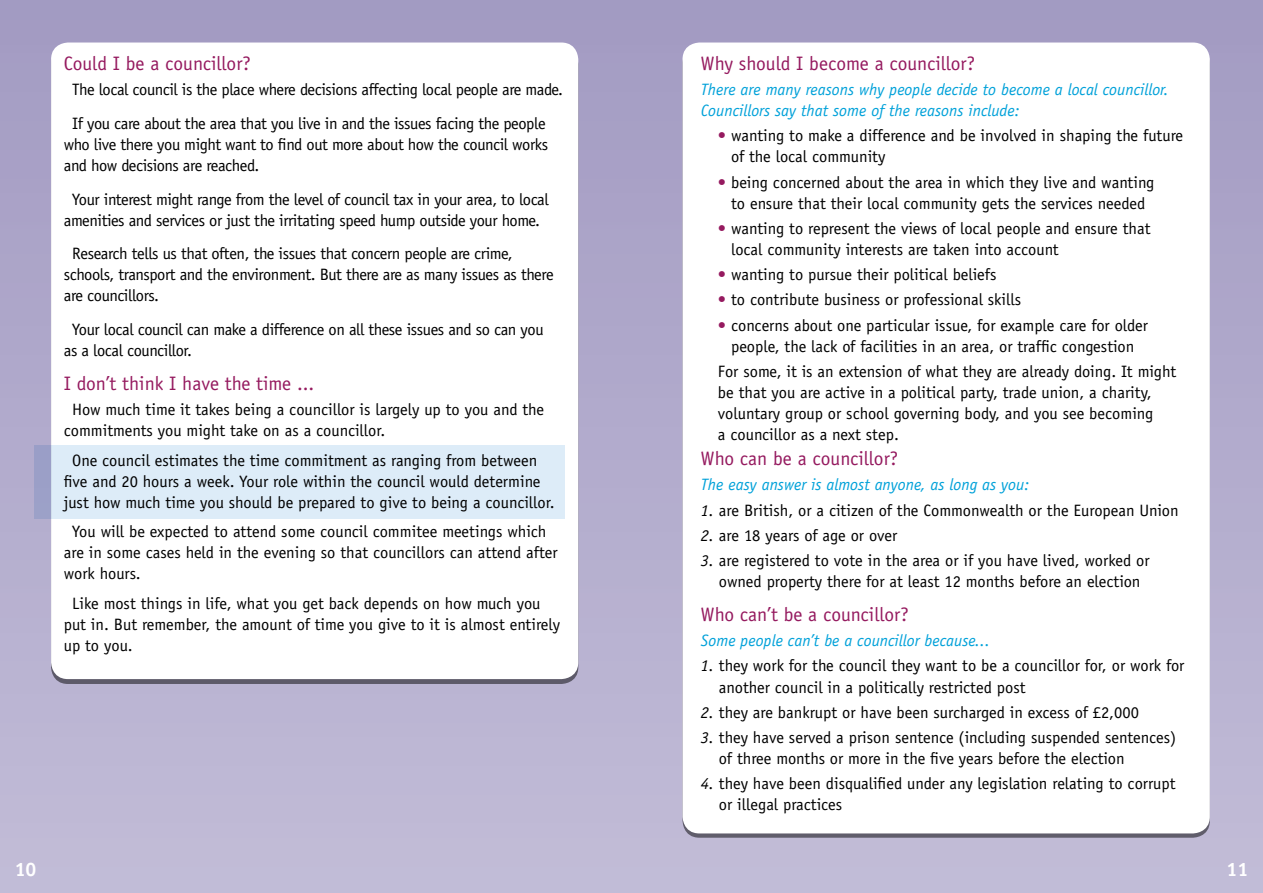
<style>
.page{position:relative;width:1263px;height:893px;background:#fff}
.page>*{position:absolute;margin:0;border:0;box-sizing:border-box;transform-origin:0 0}
.t1{font:19.5px "Officina Sans";color:#951a5f}
.t2{font:700 19.5px "Officina Sans";color:#fff}
.t3{font:16.5px/21px "Officina Sans";color:#000}
.t4{font:16.5px/21px "Officina Sans";letter-spacing:-.025em;color:#000}
.t5{font:italic 16.5px/21px "Officina Sans";color:#00a1d9}
.s1{color:#951a5f}
.s2{font-style:italic}
</style>
<div class="page">
<div style="left:0;top:0;width:1263px;height:893px;background:linear-gradient(to bottom,#a39bc3,#c0bbd5)"></div>
<div style="left:682px;top:43px;width:528px;height:790px;background:#fff;border-radius:17px"></div>
<div style="left:51px;top:43px;width:527px;height:636px;background:#fff;border-radius:17px"></div>
<div style="left:34px;top:446px;width:531px;height:73px;background:#ddecf8"></div>
<p class="t1" style="left:64px;top:52px;width:189px">Could I be a councillor?</p>
<p class="t4" style="left:72px;top:73px;width:492px;line-height:33.8px">The local council is the place where decisions affecting local people are made.<br>If you care about the area that you live in and the issues facing the people</p>
<p class="t4" style="left:64px;top:134px;width:486px">who live there you might want to find out more about how the council works and how decisions are reached.</p>
<p class="t4" style="left:64px;top:189px;width:486px;text-align:center">Your interest might range from the level of council tax in your area, to local amenities and services or just the irritating speed hump outside your home.</p>
<p class="t4" style="left:64px;top:243px;width:491px;text-indent:8px">Research tells us that often, the issues that concern people are crime, schools, transport and the environment. But there are as many issues as there are councillors.</p>
<p class="t4" style="left:64px;top:319px;width:481px;text-indent:8px">Your local council can make a difference on all these issues and so can you as a local councillor.</p>
<p class="t1" style="left:64px;top:372px;width:252px">I don’t think I have the time ...</p>
<p class="t3" style="left:64px;top:399px;width:482px;text-indent:8px">How much time it takes being a councillor is largely up to you and the commitments you might take on as a councillor.</p>
<p class="t3" style="left:64px;top:450px;width:492px;text-indent:8px">One council estimates the time commitment as ranging from between five and 20 hours a week. Your role within the council would determine just how much time you should be prepared to give to being a councillor.</p>
<p class="t3" style="left:64px;top:521px;width:495px;text-indent:8px">You will be expected to attend some council commitee meetings which are in some cases held in the evening so that councillors can attend after work hours.</p>
<p class="t3" style="left:64px;top:593px;width:498px;text-indent:8px">Like most things in life, what you get back depends on how much you put in. But remember, the amount of time you give to it is almost entirely up to you.</p>
<p class="t1" style="left:701px;top:52px;width:276px">Why should I become a councillor?</p>
<p class="t5" style="left:701px;top:79px;width:469px">There are many reasons why people decide to become a local councillor.<br>Councillors say that some of the reasons include:</p>
<p class="t3" style="left:731px;top:125px;width:454px;text-indent:-13px"><span class="s1">•</span> wanting to make a difference and be involved in shaping the future of the local community</p>
<p class="t3" style="left:718px;top:172px;width:438px;text-align:center"><span class="s1">•</span> being concerned about the area in which they live and wanting to ensure that their local community gets the services needed</p>
<p class="t3" style="left:731px;top:218px;width:421px;text-indent:-13px"><span class="s1">•</span> wanting to represent the views of local people and ensure that local community interests are taken into account</p>
<p class="t3" style="left:718px;top:264px;width:280px"><span class="s1">•</span> wanting to pursue their political beliefs</p>
<p class="t3" style="left:718px;top:289px;width:305px"><span class="s1">•</span> to contribute business or professional skills</p>
<p class="t3" style="left:718px;top:315px;width:432px;text-align:center"><span class="s1">•</span> concerns about one particular issue, for example care for older people, the lack of facilities in an area, or traffic congestion</p>
<p class="t3" style="left:718px;top:361px;width:460px">For some, it is an extension of what they are already doing. It might be that you are active in a political party, trade union, a charity, voluntary group or school governing body, and you see becoming<br>a councillor as a next step.</p>
<p class="t1" style="left:701px;top:447px;width:199px">Who can be a councillor?</p>
<p class="t5" style="left:701px;top:474px;width:330px">The easy answer is almost anyone, as long as you:</p>
<p class="t3" style="left:701px;top:500px;width:479px"><span class="s2">1.</span> are British, or a citizen of the Commonwealth or the European Union</p>
<p class="t3" style="left:701px;top:525px;width:198px"><span class="s2">2.</span> are 18 years of age or over</p>
<p class="t3" style="left:701px;top:550px;width:450px;text-align:center"><span class="s2">3.</span> are registered to vote in the area or if you have lived, worked or owned property there for at least 12 months before an election</p>
<p class="t1" style="left:701px;top:603px;width:209px">Who can’t be a councillor?</p>
<p class="t5" style="left:701px;top:630px;width:290px">Some people can’t be a councillor because...</p>
<p class="t3" style="left:719px;top:655px;width:467px;text-indent:-18px"><span class="s2">1.</span> they work for the council they want to be a councillor for, or work for another council in a politically restricted post</p>
<p class="t3" style="left:701px;top:702px;width:439px"><span class="s2">2.</span> they are bankrupt or have been surcharged in excess of £2,000</p>
<p class="t3" style="left:719px;top:727px;width:459px;text-indent:-18px"><span class="s2">3.</span> they have served a prison sentence (including suspended sentences) of three months or more in the five years before the election</p>
<p class="t3" style="left:719px;top:773px;width:458px;text-indent:-18px"><span class="s2">4.</span> they have been disqualified under any legislation relating to corrupt or illegal practices</p>
<p class="t2" style="left:15px;top:858px;width:23px">10</p>
<p class="t2" style="left:1226px;top:858px;width:23px">11</p>
</div>
